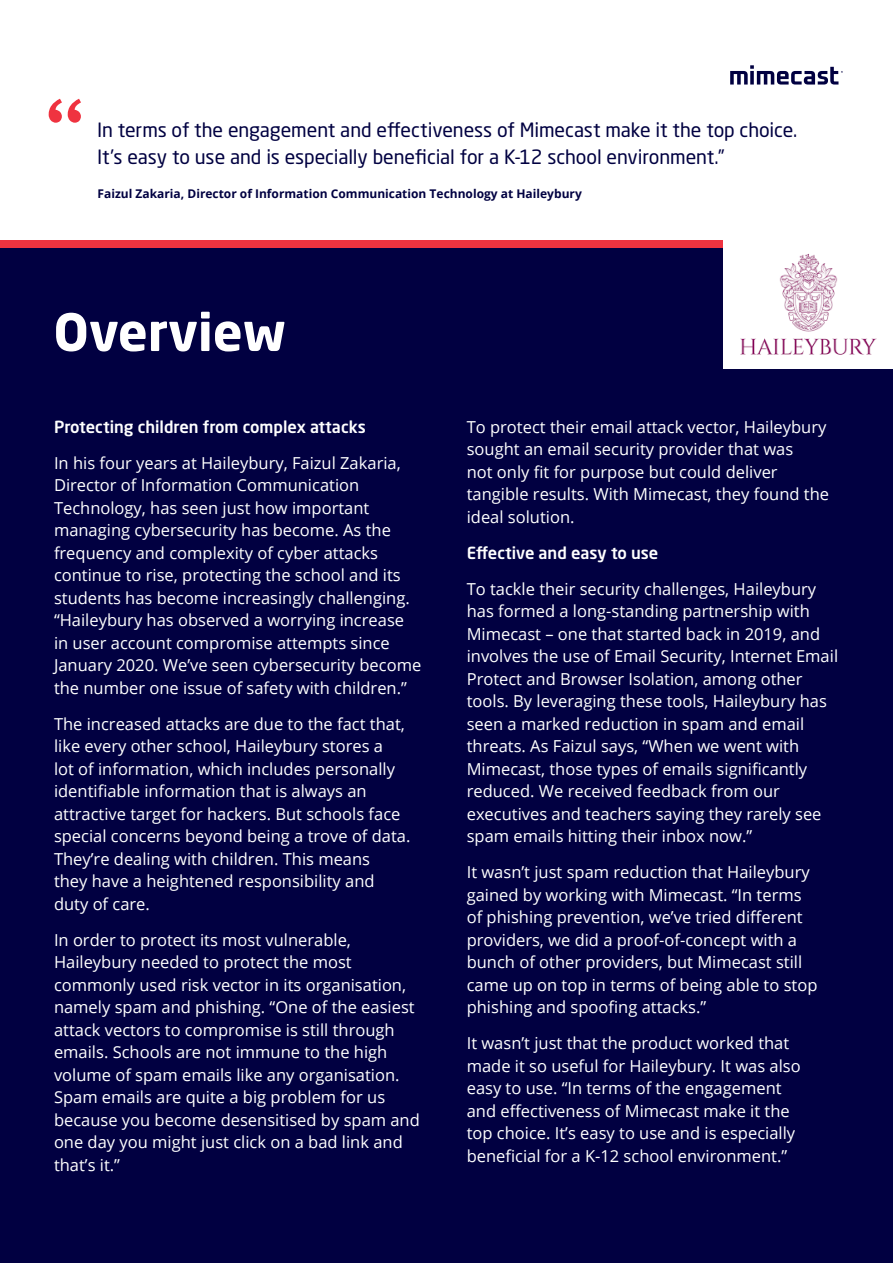
<style>
.page{position:relative;width:893px;height:1263px;background:#fff}
.page>*{position:absolute;margin:0;border:0;box-sizing:border-box;transform-origin:0 0}
.t1{font:106.5px "Andale Mono";color:#ef3340}
.H2_-_Subheader{font:700 51px "Neo Sans W1 G";color:#fff}
.t2{font:19.5px/27px "Neo Sans W1 G";letter-spacing:-.005em;color:#010041}
.Body_Copy{font:16.5px/22.5px "Open Sans";color:#fff}
.Body_Copy-2{font:500 16.5px "Neo Sans W1 G";color:#fff}
.t3{font:700 12px "Open Sans";color:#010041}
</style>
<div class="page">
<svg style="left:730px;top:65px;width:113px;height:20px"></svg>
<div style="left:0;top:240px;width:893px;height:75px;background:#ef3340"></div>
<div style="left:0;top:248px;width:893px;height:1015px;background:#010041"></div>
<div style="left:723px;top:234px;width:170px;height:135px;background:#fff"></div>
<img style="left:740px;top:253px;width:137px;height:102px">
<p class="t1" style="left:33px;top:68px;width:65px">“</p>
<p class="t2" style="left:97px;top:116px;width:702px">In terms of the engagement and effectiveness of Mimecast make it the top choice.<br>It’s easy to use and is especially beneficial for a K-12 school environment.”</p>
<p class="t3" style="left:98px;top:185px;width:486px">Faizul Zakaria, Director of Information Communication Technology at Haileybury</p>
<p class="H2_-_Subheader" style="left:53px;top:299px;width:234px">Overview</p>
<p class="Body_Copy-2" style="left:54px;top:416px;width:313px">Protecting children from complex attacks</p>
<p class="Body_Copy" style="left:54px;top:451px;width:369px">In his four years at Haileybury, Faizul Zakaria, Director of Information Communication Technology, has seen just how important managing cybersecurity has become. As the frequency and complexity of cyber attacks continue to rise, protecting the school and its students has become increasingly challenging. “Haileybury has observed a worrying increase in user account compromise attempts since January 2020. We’ve seen cybersecurity become the number one issue of safety with children.”</p>
<p class="Body_Copy" style="left:54px;top:712px;width:358px">The increased attacks are due to the fact that, like every other school, Haileybury stores a<br>lot of information, which includes personally identifiable information that is always an attractive target for hackers. But schools face special concerns beyond being a trove of data.<br>They’re dealing with children. This means<br>they have a heightened responsibility and duty of care.</p>
<p class="Body_Copy" style="left:54px;top:928px;width:367px">In order to protect its most vulnerable, Haileybury needed to protect the most commonly used risk vector in its organisation, namely spam and phishing. “One of the easiest attack vectors to compromise is still through emails. Schools are not immune to the high volume of spam emails like any organisation.<br>Spam emails are quite a big problem for us because you become desensitised by spam and one day you might just click on a bad link and that’s it.”</p>
<p class="Body_Copy" style="left:467px;top:415px;width:364px">To protect their email attack vector, Haileybury sought an email security provider that was<br>not only fit for purpose but could deliver tangible results. With Mimecast, they found the ideal solution.</p>
<p class="Body_Copy-2" style="left:467px;top:542px;width:193px">Effective and easy to use</p>
<p class="Body_Copy" style="left:467px;top:577px;width:373px">To tackle their security challenges, Haileybury has formed a long-standing partnership with Mimecast – one that started back in 2019, and involves the use of Email Security, Internet Email Protect and Browser Isolation, among other tools. By leveraging these tools, Haileybury has seen a marked reduction in spam and email threats. As Faizul says, “When we went with Mimecast, those types of emails significantly reduced. We received feedback from our executives and teachers saying they rarely see spam emails hitting their inbox now.”</p>
<p class="Body_Copy" style="left:467px;top:861px;width:352px">It wasn’t just spam reduction that Haileybury gained by working with Mimecast. “In terms of phishing prevention, we’ve tried different providers, we did a proof-of-concept with a bunch of other providers, but Mimecast still came up on top in terms of being able to stop phishing and spoofing attacks.”</p>
<p class="Body_Copy" style="left:467px;top:1032px;width:335px">It wasn’t just that the product worked that made it so useful for Haileybury. It was also easy to use. “In terms of the engagement and effectiveness of Mimecast make it the top choice. It’s easy to use and is especially beneficial for a K-12 school environment.”</p>
</div>
